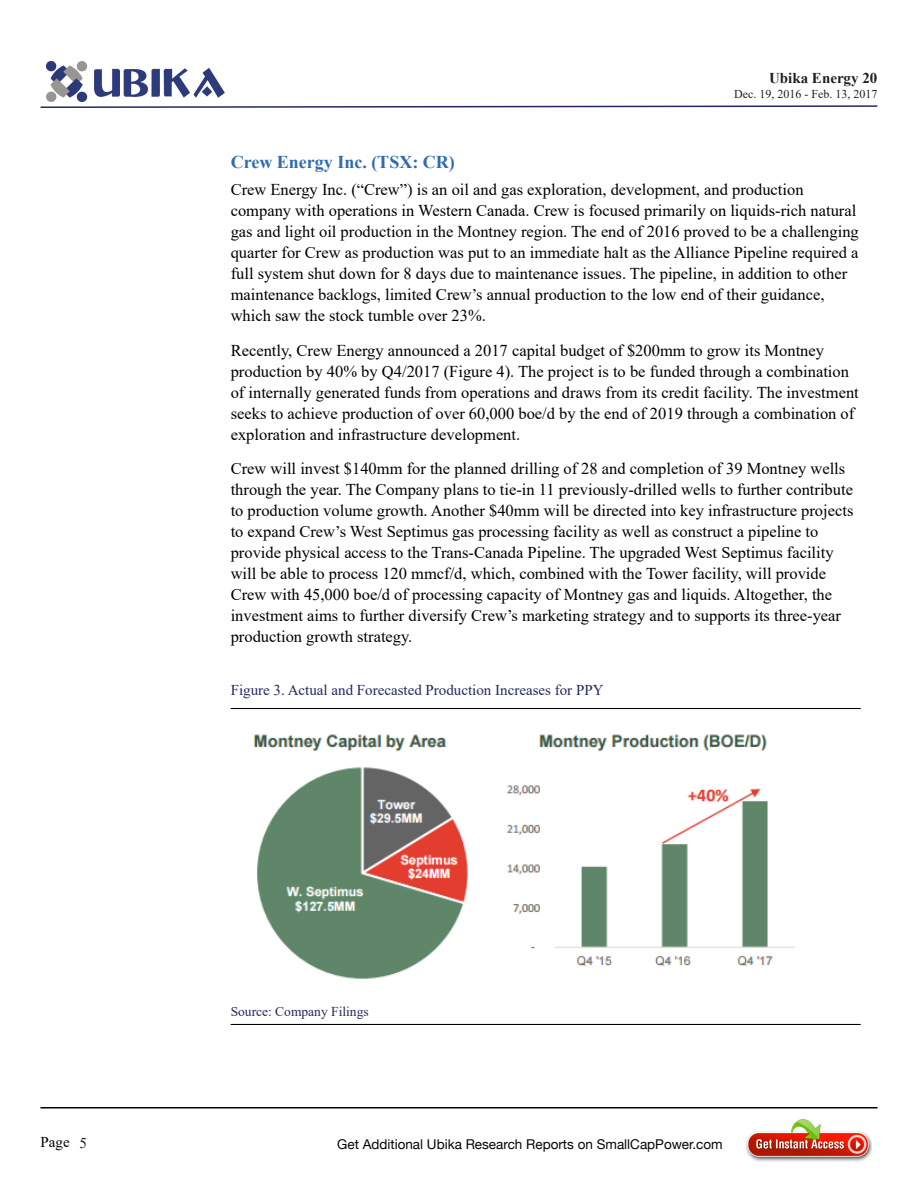
<style>
.page{position:relative;width:918px;height:1188px;background:#fff}
.page>*{position:absolute;margin:0;border:0;box-sizing:border-box;transform-origin:0 0}
.Heading_2{font:700 18px "Times New Roman";color:#306baf}
.Body_text{font:16.5px/21px "Times New Roman";color:#000}
.Body_text-2{font:15px "Times New Roman";color:#242860}
.t1{font:700 15px "Times New Roman";color:#231f20}
.t2{font:15px "Times New Roman";color:#000}
.t3{font:13.5px "Helvetica Neue";color:#040503}
.Body_text-3{font:13.5px "Times New Roman";color:#242860}
.t4{font:12px "Times New Roman";color:#231f20}
.s1{color:#231f20}
</style>
<div class="page">
<img style="left:47px;top:61px;width:178px;height:41px">
<svg style="left:40px;top:105px;width:838px;height:3px"></svg>
<hr style="left:40px;top:1107px;width:838px;height:1px;background:#000">
<img style="left:746px;top:1120px;width:126px;height:42px">
<hr style="left:231px;top:708px;width:630px;height:1px;background:#000">
<hr style="left:231px;top:1024px;width:630px;height:1px;background:#000">
<img style="left:253px;top:734px;width:542px;height:245px">
<p class="t1" style="left:769px;top:68px;width:110px">Ubika Energy 20</p>
<p class="t4" style="left:734px;top:85px;width:145px">Dec. 19, 2016 - Feb. 13, 2017</p>
<p class="Heading_2" style="left:231px;top:149px;width:226px">Crew Energy Inc. (TSX: CR)</p>
<p class="Body_text" style="left:231px;top:179px;width:630px">Crew Energy Inc. (“Crew”) is an oil and gas exploration, development, and production company with operations in Western Canada. Crew is focused primarily on liquids-rich natural gas and light oil production in the Montney region. The end of 2016 proved to be a challenging quarter for Crew as production was put to an immediate halt as the Alliance Pipeline required a full system shut down for 8 days due to maintenance issues. The pipeline, in addition to other maintenance backlogs, limited Crew’s annual production to the low end of their guidance, which saw the stock tumble over 23%.</p>
<p class="Body_text" style="left:231px;top:339px;width:630px">Recently, Crew Energy announced a 2017 capital budget of $200mm to grow its Montney production by 40% by Q4/2017 (Figure 4). The project is to be funded through a combination of internally generated funds from operations and draws from its credit facility. The investment seeks to achieve production of over 60,000 boe/d by the end of 2019 through a combination of exploration and infrastructure development.</p>
<p class="Body_text" style="left:231px;top:458px;width:624px">Crew will invest $140mm for the planned drilling of 28 and completion of 39 Montney wells through the year. The Company plans to tie-in 11 previously-drilled wells to further contribute to production volume growth. Another $40mm will be directed into key infrastructure projects to expand Crew’s West Septimus gas processing facility as well as construct a pipeline to provide physical access to the Trans-Canada Pipeline. The upgraded West Septimus facility will be able to process 120 mmcf/d, which, combined with the Tower facility, will provide Crew with 45,000 boe/d of processing capacity of Montney gas and liquids. Altogether, the investment aims to further diversify Crew’s marketing strategy and to supports its three-year production growth strategy.</p>
<p class="Body_text-2" style="left:231px;top:680px;width:374px">Figure 3. Actual and Forecasted Production Increases for PPY</p>
<p class="Body_text-3" style="left:231px;top:1002px;width:140px">Source: Company Filings</p>
<p class="t2" style="left:40px;top:1132px;width:48px">Page <span class="s1">5</span></p>
<p class="t3" style="left:337px;top:1136px;width:387px">Get Additional Ubika Research Reports on SmallCapPower.com</p>
</div>
